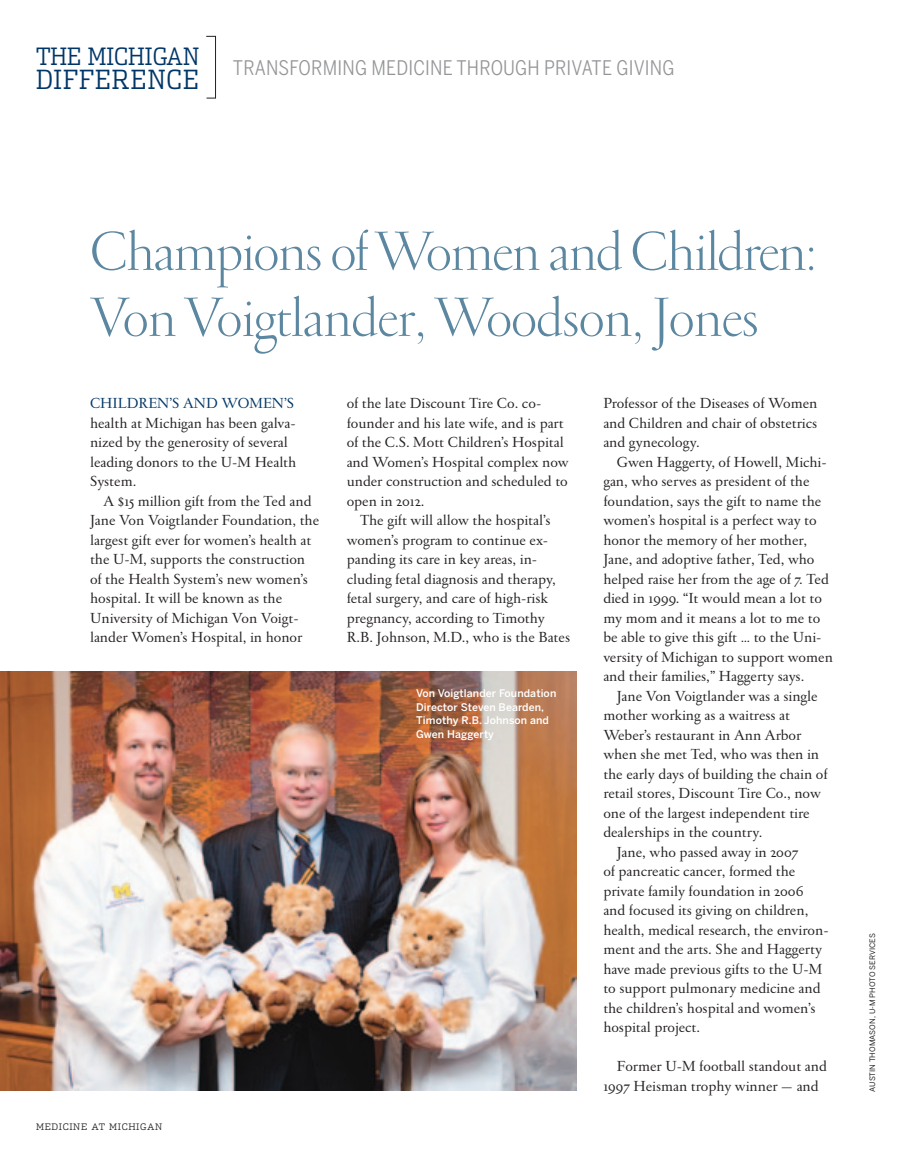
<style>
.page{position:relative;width:905px;height:1175px;background:#fff}
.page>*{position:absolute;margin:0;border:0;box-sizing:border-box;transform-origin:0 0}
.Garr__Headline__42_4{font:300 60px "Garamond FB Display";letter-spacing:-.03em;color:#5c87a1}
.t1{font:300 26.55px "Dispatch Cond";letter-spacing:.04em;color:#003667}
.t2{font:300 24px "Dispatch Cond";color:#003667}
.t3{font:19.95px "Benton Sans Cond";letter-spacing:.01em;color:#939598}
.Garr__Body__10_5_13{font:15.75px/19.5px "Garamond FB Text";color:#231f20}
.Photo_Caption{font:500 10.5px/13.5px "Benton Sans";letter-spacing:.01em;color:#fff}
.t4{font:300 9px "Dispatch";letter-spacing:.07em;color:#231f20}
.t5{font:7.5px "Benton Sans Regluar";letter-spacing:.01em;color:#231f20}
.s1{color:#003667}
</style>
<div class="page">
<img style="left:0;top:672px;width:576px;height:418px">
<div style="left:206px;top:36px;width:10px;height:62px;border:1px solid #231f20"></div>
<p class="t2" style="left:36px;top:42px;width:165px">THE MICHIGAN</p>
<p class="t1" style="left:36px;top:63px;width:164px">DIFFERENCE</p>
<p class="t3" style="left:233px;top:56px;width:443px">TRANSFORMING MEDICINE THROUGH PRIVATE GIVING</p>
<p class="Garr__Headline__42_4" style="left:90px;top:220px;width:728px">Champions of Women and Children:</p>
<p class="Garr__Headline__42_4" style="left:90px;top:286px;width:670px">Von Voigtlander, Woodson, Jones</p>
<p class="Garr__Body__10_5_13" style="left:90px;top:394px;width:208px"><span class="s1">CHILDREN’S AND WOMEN’S </span>health at Michigan has been galva&shy;nized by the generosity of several leading donors to the U-M Health<br>System.</p>
<p class="Garr__Body__10_5_13" style="left:90px;top:492px;width:231px;text-indent:14px">A $15 million gift from the Ted and Jane Von Voigtlander Foundation, the largest gift ever for women’s health at the U-M, supports the construction of the Health System’s new women’s hospital. It will be known as the University of Michigan Von Voigt&shy;lander Women’s Hospital, in honor</p>
<p class="Garr__Body__10_5_13" style="left:346px;top:394px;width:223px">of the late Discount Tire Co. co&shy;founder and his late wife, and is part of the C.S. Mott Children’s Hospital and Women’s Hospital complex now under construction and scheduled to open in 2012.</p>
<p class="Garr__Body__10_5_13" style="left:346px;top:511px;width:225px;text-indent:14px">The gift will allow the hospital’s women’s program to continue ex&shy;panding its care in key areas, in&shy;cluding fetal diagnosis and therapy, fetal surgery, and care of high-risk pregnancy, according to Timothy R.B. Johnson, M.D., who is the Bates</p>
<p class="Photo_Caption" style="left:416px;top:687px;width:142px">Von Voigtlander Foundation<br>Director Steven Bearden,<br>Timothy R.B. Johnson and<br>Gwen Haggerty</p>
<p class="t4" style="left:36px;top:1121px;width:128px">MEDICINE AT MICHIGAN</p>
<p class="Garr__Body__10_5_13" style="left:603px;top:394px;width:216px;text-align:justify">Professor of the Diseases of Women and Children and chair of obstetrics and gynecology.</p>
<p class="Garr__Body__10_5_13" style="left:603px;top:453px;width:231px;text-indent:14px">Gwen Haggerty, of Howell, Michi&shy;gan, who serves as president of the foundation, says the gift to name the women’s hospital is a perfect way to honor the memory of her mother, Jane, and adoptive father, Ted, who helped raise her from the age of 7. Ted died in 1999. “It would mean a lot to my mom and it means a lot to me to be able to give this gift … to the Uni&shy;versity of Michigan to support women and their families,” Haggerty says.</p>
<p class="Garr__Body__10_5_13" style="left:603px;top:687px;width:226px;text-indent:14px">Jane Von Voigtlander was a single mother working as a waitress at Weber’s restaurant in Ann Arbor when she met Ted, who was then in the early days of building the chain of retail stores, Discount Tire Co., now one of the largest independent tire dealerships in the country.</p>
<p class="Garr__Body__10_5_13" style="left:603px;top:843px;width:227px;text-indent:14px">Jane, who passed away in 2007<br>of pancreatic cancer, formed the private family foundation in 2006 and focused its giving on children, health, medical research, the environ&shy;ment and the arts. She and Haggerty have made previous gifts to the U-M to support pulmonary medicine and the children’s hospital and women’s hospital project.</p>
<p class="Garr__Body__10_5_13" style="left:603px;top:1057px;width:225px;text-indent:14px">Former U-M football standout and<br>1997 Heisman trophy winner — and</p>
<p class="t5" style="left:868px;top:1091px;width:160px;rotate:-90deg">AUSTIN THOMASON, U-M PHOTO SERVICES</p>
</div>
